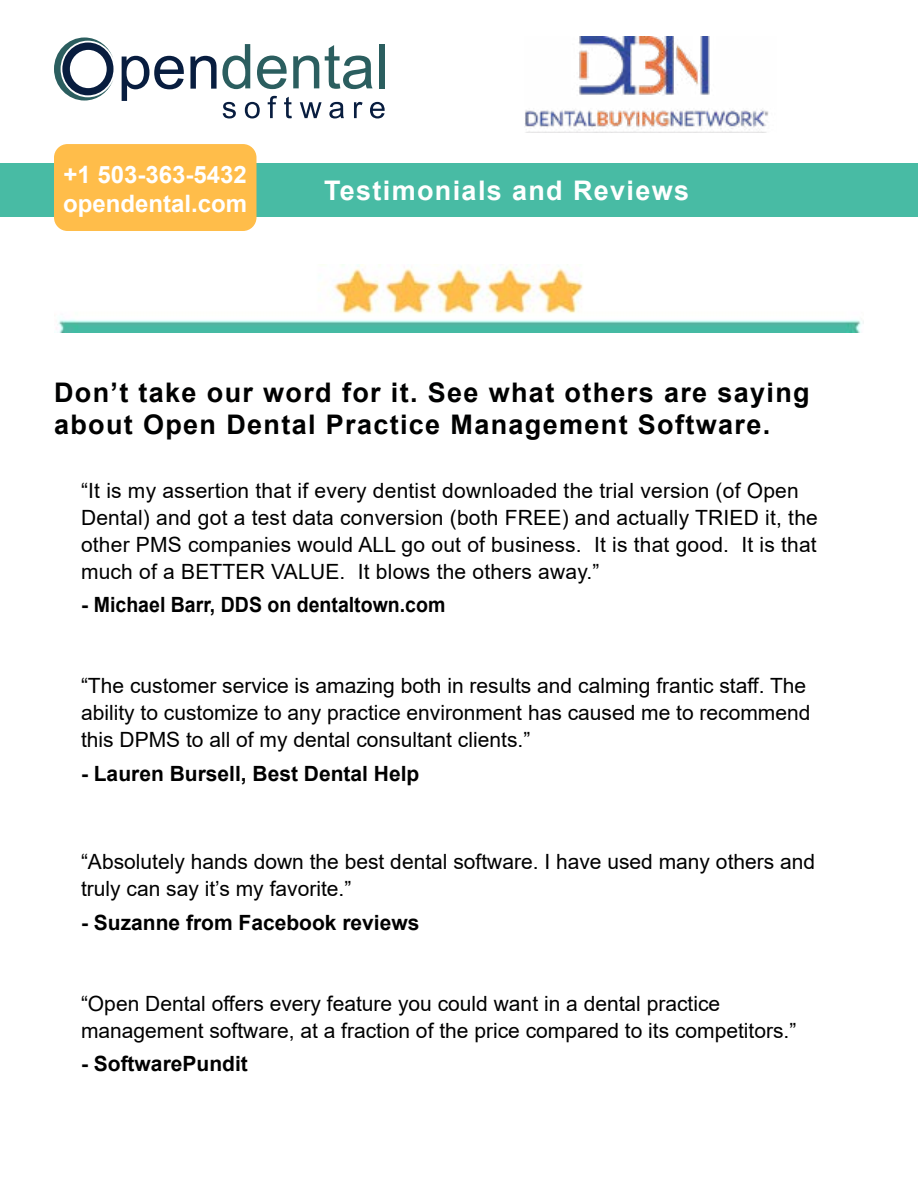
<style>
.page{position:relative;width:918px;height:1188px;background:#fff}
.page>*{position:absolute;margin:0;border:0;box-sizing:border-box;transform-origin:0 0}
.t1{font:700 27px/32.4px "Arial";letter-spacing:.05em;color:#000101}
.t2{font:700 27px "Arial";letter-spacing:.05em;color:#fff}
.t3{font:700 24px/28.8px "Arial";color:#fff}
.t4{font:21px/27px "Arial";color:#000}
.t5{font:700 21px "Arial";color:#000}
</style>
<div class="page">
<div style="left:0;top:163px;width:918px;height:54px;background:#48bba4"></div>
<img style="left:58px;top:265px;width:806px;height:67px">
<svg style="left:54px;top:37px;width:59px;height:64px"></svg>
<svg style="left:122px;top:56px;width:62px;height:45px"></svg>
<svg style="left:190px;top:44px;width:60px;height:45px"></svg>
<svg style="left:257px;top:56px;width:30px;height:33px"></svg>
<svg style="left:293px;top:56px;width:26px;height:32px"></svg>
<svg style="left:325px;top:45px;width:48px;height:44px"></svg>
<div style="left:379px;top:44px;width:6px;height:44px;background:#2b5e5f"></div>
<svg style="left:223px;top:96px;width:162px;height:23px"></svg>
<div style="left:54px;top:144px;width:202px;height:87px;background:#ffbd4a;border-radius:14px"></div>
<img style="left:525px;top:37px;width:244px;height:96px">
<p class="t3" style="left:63px;top:161px;width:186px">+1 503-363-5432 opendental.com</p>
<p class="t2" style="left:324px;top:172px;width:367px">Testimonials and Reviews</p>
<p class="t1" style="left:54px;top:376px;width:757px">Don’t take our word for it. See what others are saying about Open Dental Practice Management Software.</p>
<p class="t4" style="left:81px;top:477px;width:738px">“It is my assertion that if every dentist downloaded the trial version (of Open Dental) and got a test data conversion (both FREE) and actually TRIED it, the other PMS companies would ALL go out of business. It is that good. It is that much of a BETTER VALUE. It blows the others away.”</p>
<p class="t5" style="left:81px;top:590px;width:366px">- Michael Barr, DDS on dentaltown.com</p>
<p class="t4" style="left:81px;top:672px;width:731px">“The customer service is amazing both in results and calming frantic staff. The ability to customize to any practice environment has caused me to recommend this DPMS to all of my dental consultant clients.”</p>
<p class="t5" style="left:81px;top:759px;width:340px">- Lauren Bursell, Best Dental Help</p>
<p class="t4" style="left:81px;top:848px;width:736px">“Absolutely hands down the best dental software. I have used many others and truly can say it’s my favorite.”</p>
<p class="t5" style="left:81px;top:907px;width:340px">- Suzanne from Facebook reviews</p>
<p class="t4" style="left:81px;top:990px;width:717px">“Open Dental offers every feature you could want in a dental practice management software, at a fraction of the price compared to its competitors.”</p>
<p class="t5" style="left:81px;top:1049px;width:168px">- SoftwarePundit</p>
</div>
